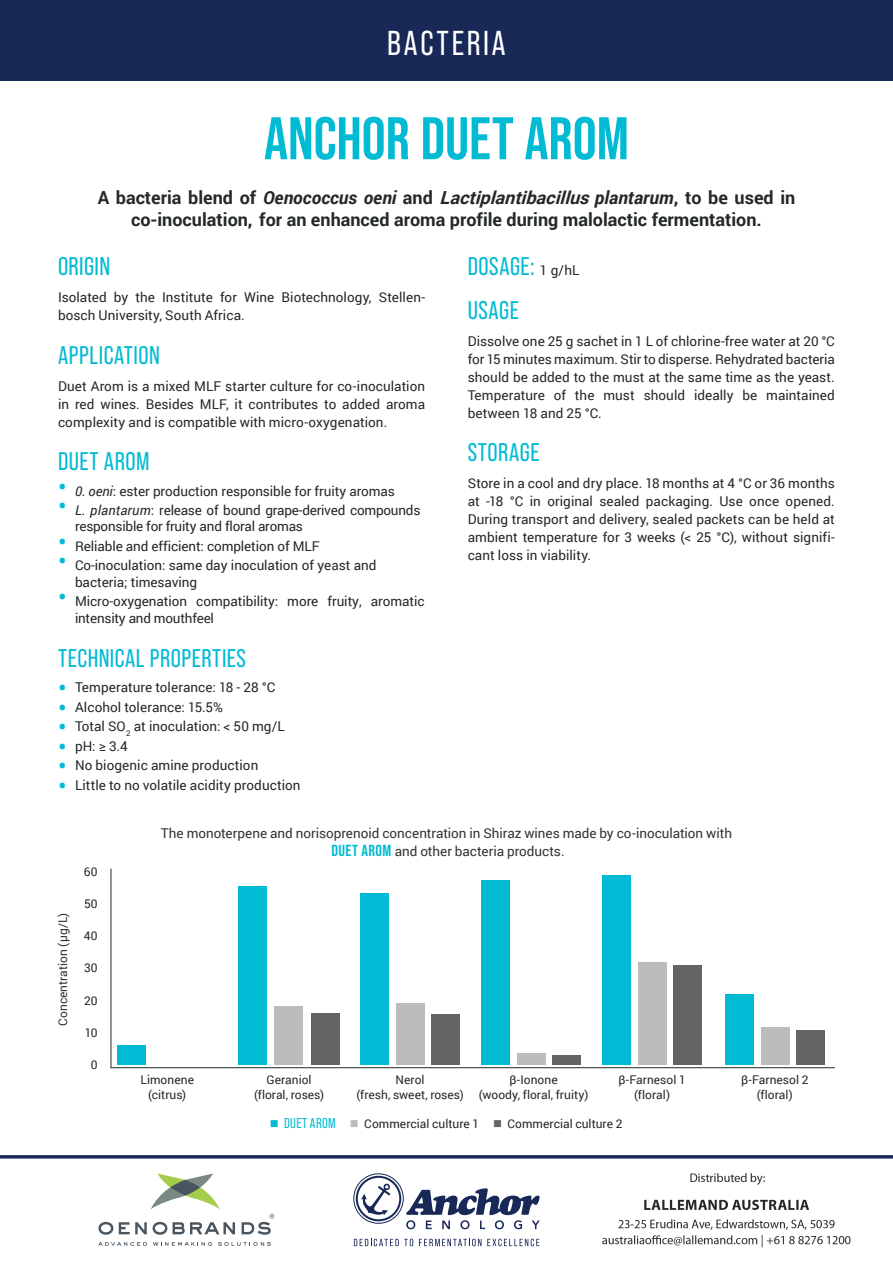
<style>
.page{position:relative;width:893px;height:1263px;background:#fff}
.page>*{position:absolute;margin:0;border:0;box-sizing:border-box;transform-origin:0 0}
.t1{font:700 60px "Bebas Neue Pro";color:#00bbd3}
.t2{font:34.5px "Bebas Neue Pro";letter-spacing:.08em;color:#fff}
.t3{font:25.5px/43.5px "Bebas Neue Pro";letter-spacing:.02em;color:#00bbd3}
.t4{font:700 18px/22.5px "Roboto";color:#24282a;text-align:center}
.t5{font:13.5px/18px "Roboto";letter-spacing:-.005em;color:#24282a}
.t6{font:13.5px/18px "Roboto";color:#323333;text-align:center}
.t7{font:12px "Roboto";color:#24282a}
.t8{font:12px "Roboto";letter-spacing:.005em;color:#323333}
.s1{font-style:italic}
.s2{font-size:25.5px;color:#00bbd3}
.s3{font-style:inherit}
.s4{font-family:"Roboto";font-size:13.5px;color:#24282a}
.s5{font-family:"Bebas Neue Pro";font-weight:700;font-size:16.05px;color:#00bbd3}
.s6{color:#00bbd3}
.s7{font-family:"Bebas Neue Pro";font-size:14.25px;color:#00bbd3}
.s8{color:#bdbbbc}
.s9{color:#656364}
</style>
<div class="page">
<div style="left:0;top:0;width:893px;height:80px;background:#182957"></div>
<hr style="left:111px;top:868px;width:1px;height:200px;background:#24282a">
<hr style="left:111px;top:1067px;width:724px;height:1px;background:#24282a">
<div style="left:118px;top:1045px;width:28px;height:20px;background:#00bbd3"></div>
<div style="left:238px;top:886px;width:29px;height:179px;background:#00bbd3"></div>
<div style="left:275px;top:1006px;width:28px;height:59px;background:#bdbbbc"></div>
<div style="left:311px;top:1013px;width:28px;height:52px;background:#656364"></div>
<div style="left:360px;top:893px;width:29px;height:172px;background:#00bbd3"></div>
<div style="left:397px;top:1003px;width:28px;height:62px;background:#bdbbbc"></div>
<div style="left:431px;top:1014px;width:29px;height:51px;background:#656364"></div>
<div style="left:481px;top:880px;width:29px;height:185px;background:#00bbd3"></div>
<div style="left:518px;top:1053px;width:28px;height:12px;background:#bdbbbc"></div>
<div style="left:552px;top:1055px;width:29px;height:10px;background:#656364"></div>
<div style="left:602px;top:875px;width:29px;height:190px;background:#00bbd3"></div>
<div style="left:638px;top:962px;width:29px;height:103px;background:#bdbbbc"></div>
<div style="left:673px;top:965px;width:29px;height:100px;background:#656364"></div>
<div style="left:725px;top:994px;width:28px;height:71px;background:#00bbd3"></div>
<div style="left:761px;top:1027px;width:28px;height:38px;background:#bdbbbc"></div>
<div style="left:796px;top:1031px;width:28px;height:34px;background:#656364"></div>
<svg style="left:119px;top:1222px;width:28px;height:12px"></svg>
<svg style="left:98px;top:1222px;width:15px;height:13px"></svg>
<svg style="left:153px;top:1222px;width:14px;height:13px"></svg>
<svg style="left:173px;top:1222px;width:62px;height:12px"></svg>
<svg style="left:242px;top:1214px;width:32px;height:21px"></svg>
<svg style="left:151px;top:1173px;width:69px;height:36px"></svg>
<svg style="left:170px;top:1180px;width:30px;height:15px"></svg>
<svg style="left:98px;top:1242px;width:49px;height:4px"></svg>
<svg style="left:218px;top:1242px;width:53px;height:4px"></svg>
<svg style="left:153px;top:1242px;width:59px;height:4px"></svg>
<svg style="left:353px;top:1173px;width:187px;height:56px"></svg>
<svg style="left:354px;top:1239px;width:59px;height:7px"></svg>
<svg style="left:419px;top:1239px;width:62px;height:7px"></svg>
<svg style="left:487px;top:1239px;width:52px;height:7px"></svg>
<hr style="left:0;top:1155px;width:893px;height:3px;background:#182957">
<img style="left:602px;top:1173px;width:249px;height:75px">
<h2 class="t2" style="left:387px;top:24px;width:120px">BACTERIA</h2>
<h1 class="t1" style="left:264px;top:104px;width:366px">ANCHOR DUET AROM</h1>
<h3 class="t4" style="left:98px;top:186px;width:699px">A bacteria blend of <span class="s1">Oenococcus oeni</span> and <span class="s1">Lactiplantibacillus</span><span class="s1">plantarum</span>, to be used in co-inoculation, for an enhanced aroma profile during malolactic fermentation.</h3>
<h3 class="t3" style="left:58px;top:244px;width:54px">ORIGIN</h3>
<p class="t5" style="left:58px;top:288px;width:369px">Isolated by the Institute for Wine Biotechnology, Stellen&shy;bosch University, South Africa.</p>
<h3 class="t3" style="left:58px;top:333px;width:103px">APPLICATION</h3>
<p class="t5" style="left:58px;top:376px;width:369px;text-align:justify">Duet Arom is a mixed MLF starter culture for co-inoculation in red wines. Besides MLF, it contributes to added aroma complexity and is compatible with micro-oxygenation.</p>
<h3 class="t3" style="left:58px;top:439px;width:93px">DUET AROM</h3>
<p class="t5" style="left:58px;top:481px;width:338px"><span class="s2">•</span> <span class="s1">0. oeni</span>: ester production responsible for fruity aromas</p>
<p class="t5" style="left:75px;top:501px;width:347px;line-height:16.5px;text-indent:-17px"><span class="s2">•</span> <span class="s1">L. plantarum</span>: release of bound grape-derived compounds responsible for fruity and floral aromas</p>
<p class="t5" style="left:58px;top:537px;width:263px"><span class="s2">•</span> Reliable and efficient: completion of MLF</p>
<p class="t5" style="left:75px;top:557px;width:303px;line-height:16.5px;text-indent:-17px"><span class="s2">•</span> Co-inoculation: same day inoculation of ye<span class="s3">a</span>st and bacteria; timesaving</p>
<p class="t5" style="left:75px;top:593px;width:351px;line-height:16.5px;text-indent:-17px"><span class="s2">•</span> Micro-oxygenation compatibility: more fruity, aromatic intensity and mouthfeel</p>
<h3 class="t3" style="left:58px;top:636px;width:190px">TECHNICAL PROPERTIES</h3>
<p class="t5" style="left:58px;top:678px;width:219px"><span class="s2">•</span> Temperature tolerance: 18 - 28 °C</p>
<p class="t5" style="left:58px;top:697px;width:166px"><span class="s2">•</span> Alcohol tolerance: 15.5%</p>
<p class="t5" style="left:58px;top:717px;width:228px"><span class="s2">•</span> Total SO<sub>2</sub> at inoculation: &lt; 50 mg/L</p>
<p class="t5" style="left:58px;top:736px;width:71px"><span class="s2">•</span> pH: ≥ 3.4</p>
<p class="t5" style="left:58px;top:756px;width:202px"><span class="s2">•</span> No biogenic amine production</p>
<p class="t5" style="left:58px;top:775px;width:244px"><span class="s2">•</span> Little to no volatile acidity production</p>
<h3 class="t3" style="left:468px;top:244px;width:113px">DOSAGE: <span class="s4">1 g/hL<br></span>USAGE</h3>
<p class="t5" style="left:468px;top:331px;width:369px;text-align:justify">Dissolve one 25 g sachet in 1 L of chlorine-free water at 20 °C for 15 minutes maximum. Stir to disperse. Rehydrated bacteria should be added to the must at the same time as the yeast.<br>Temperature of the must should ideally be maintained between 18 and 25 °C.</p>
<h3 class="t3" style="left:468px;top:430px;width:73px">STORAGE</h3>
<p class="t5" style="left:468px;top:474px;width:369px;text-align:justify">Store in a cool and dry place. 18 months at 4 °C or 36 months at -18 °C in original sealed packaging. Use once opened.<br>During transport and delivery, sealed packets can be held at ambient temperature for 3 weeks (&lt; 25 °C), without signifi&shy;cant loss in viability.</p>
<p class="t8" style="left:54px;top:1026px;width:114px;rotate:-90deg">Concentration (μg/L)</p>
<p class="t7" style="left:84px;top:863px;width:15px">60</p>
<p class="t7" style="left:84px;top:895px;width:15px">50</p>
<p class="t7" style="left:84px;top:927px;width:15px">40</p>
<p class="t7" style="left:84px;top:960px;width:15px">30</p>
<p class="t7" style="left:84px;top:992px;width:15px">20</p>
<p class="t7" style="left:85px;top:1024px;width:14px">10</p>
<p class="t7" style="left:91px;top:1056px;width:8px">0</p>
<p class="t6" style="left:161px;top:824px;width:573px">The monoterpene and norisoprenoid concentration in Shiraz wines made by co-inoculation with<br><span class="s5">DUET AROM</span> and other bacteria products.</p>
<p class="t7" style="left:140px;top:1071px;width:55px">Limonene</p>
<p class="t7" style="left:267px;top:1071px;width:47px">Geraniol</p>
<p class="t7" style="left:396px;top:1071px;width:30px">Nerol</p>
<p class="t7" style="left:510px;top:1071px;width:50px">β-Ionone</p>
<p class="t7" style="left:618px;top:1071px;width:69px">β-Farnesol 1</p>
<p class="t7" style="left:741px;top:1071px;width:69px">β-Farnesol 2</p>
<p class="t7" style="left:148px;top:1086px;width:40px">(citrus)</p>
<p class="t7" style="left:254px;top:1086px;width:72px">(floral, roses)</p>
<p class="t7" style="left:356px;top:1086px;width:109px">(fresh, sweet, roses)</p>
<p class="t7" style="left:479px;top:1086px;width:111px">(woody, floral, fruity)</p>
<p class="t7" style="left:634px;top:1086px;width:37px">(floral)</p>
<p class="t7" style="left:757px;top:1086px;width:37px">(floral)</p>
<p class="t7" style="left:270px;top:1115px;width:354px"><span class="s6">■</span> <span class="s7">DUET AROM</span> <span class="s8">■</span> Commercial culture 1 <span class="s9">■</span> Commercial culture 2</p>
</div>
